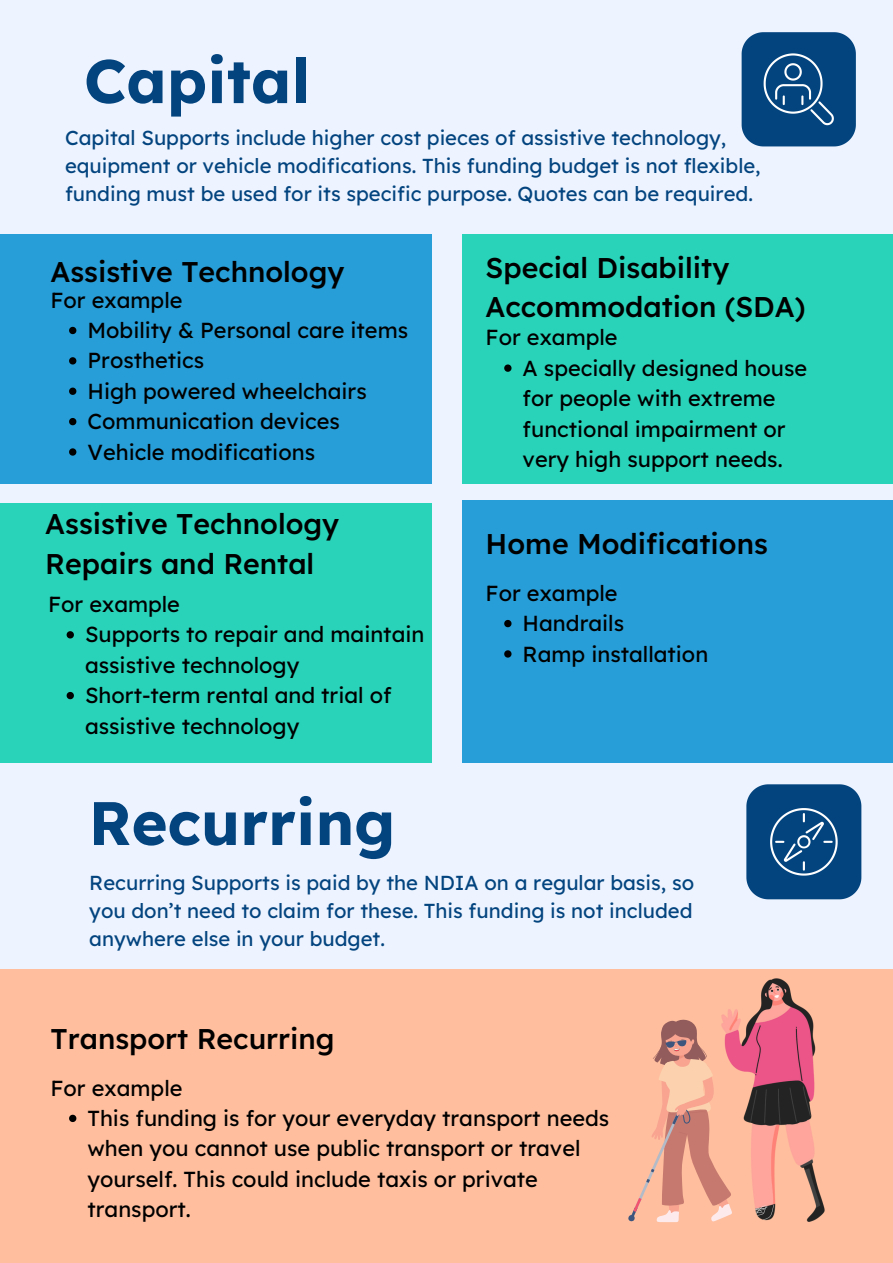
<style>
.page{position:relative;width:893px;height:1263px;background:#eef4ff}
.page>*{position:absolute;margin:0;border:0;box-sizing:border-box;transform-origin:0 0}
.t1{font:700 61.2px "Lexend";color:#03447f}
.t2{font:500 28.5px/39.4px "Lexend";color:#000}
.t3{font:21.75px/30.4px "Lexend";color:#000}
.t4{font:20.25px/28.1px "Lexend";color:#03447f}
</style>
<div class="page">
<div style="left:462px;top:234px;width:431px;height:250px;background:#29d3ba"></div>
<div style="left:0;top:234px;width:431px;height:250px;background:#279ed8"></div>
<div style="left:462px;top:500px;width:431px;height:263px;background:#279ed8"></div>
<div style="left:0;top:503px;width:431px;height:260px;background:#29d3ba"></div>
<svg style="left:69px;top:327px;width:7px;height:7px"></svg>
<svg style="left:69px;top:357px;width:7px;height:7px"></svg>
<svg style="left:69px;top:388px;width:7px;height:7px"></svg>
<svg style="left:69px;top:418px;width:7px;height:7px"></svg>
<svg style="left:69px;top:448px;width:7px;height:8px"></svg>
<svg style="left:504px;top:620px;width:7px;height:7px"></svg>
<svg style="left:504px;top:650px;width:7px;height:8px"></svg>
<svg style="left:67px;top:631px;width:7px;height:7px"></svg>
<svg style="left:67px;top:692px;width:7px;height:7px"></svg>
<svg style="left:504px;top:364px;width:7px;height:8px"></svg>
<svg style="left:741px;top:32px;width:115px;height:114px"></svg>
<svg style="left:746px;top:784px;width:115px;height:115px"></svg>
<div style="left:0;top:969px;width:893px;height:293px;background:#ffbf9e"></div>
<svg style="left:628px;top:1019px;width:93px;height:203px"></svg>
<img style="left:721px;top:978px;width:104px;height:244px">
<svg style="left:69px;top:1115px;width:7px;height:7px"></svg>
<p class="t1" style="left:84px;top:42px;width:228px">Capital</p>
<p class="t4" style="left:65px;top:123px;width:697px">Capital Supports include higher cost pieces of assistive technology, equipment or vehicle modifications. This funding budget is not flexible, funding must be used for its specific purpose. Quotes can be required.</p>
<p class="t2" style="left:50px;top:252px;width:295px">Assistive Technology</p>
<p class="t3" style="left:50px;top:284px;width:133px">For example</p>
<p class="t3" style="left:87px;top:315px;width:322px">Mobility &amp; Personal care items</p>
<p class="t3" style="left:87px;top:345px;width:118px">Prosthetics</p>
<p class="t3" style="left:87px;top:375px;width:281px">High powered wheelchairs</p>
<p class="t3" style="left:87px;top:406px;width:254px">Communication devices</p>
<p class="t3" style="left:87px;top:436px;width:229px">Vehicle modifications</p>
<h1 class="t2" style="left:45px;top:504px;width:295px">Assistive Technology<br>Repairs and Rental</h1>
<h2 class="t3" style="left:48px;top:589px;width:133px">For example</h2>
<p class="t3" style="left:85px;top:619px;width:341px">Supports to repair and maintain assistive technology</p>
<p class="t3" style="left:85px;top:680px;width:308px">Short-term rental and trial of assistive technology</p>
<h2 class="t2" style="left:485px;top:247px;width:321px">Special Disability<br>Accommodation (SDA)</h2>
<p class="t3" style="left:485px;top:322px;width:133px">For example</p>
<h2 class="t3" style="left:522px;top:352px;width:286px">A specially designed house for people with extreme functional impairment or very high support needs.</h2>
<p class="t2" style="left:485px;top:524px;width:284px">Home Modifications</p>
<h2 class="t3" style="left:485px;top:577px;width:133px">For example</h2>
<p class="t3" style="left:522px;top:608px;width:103px">Handrails</p>
<p class="t3" style="left:522px;top:638px;width:187px">Ramp installation</p>
<p class="t1" style="left:89px;top:784px;width:308px">Recurring</p>
<p class="t4" style="left:89px;top:868px;width:606px;text-align:justify">Recurring Supports is paid by the NDIA on a regular basis, so you don’t need to claim for these. This funding is not included anywhere else in your budget.</p>
<p class="t2" style="left:50px;top:1019px;width:286px">Transport Recurring</p>
<p class="t3" style="left:50px;top:1072px;width:133px">For example</p>
<h2 class="t3" style="left:87px;top:1102px;width:523px">This funding is for your everyday transport needs when you cannot use public transport or travel yourself. This could include taxis or private transport.</h2>
</div>
